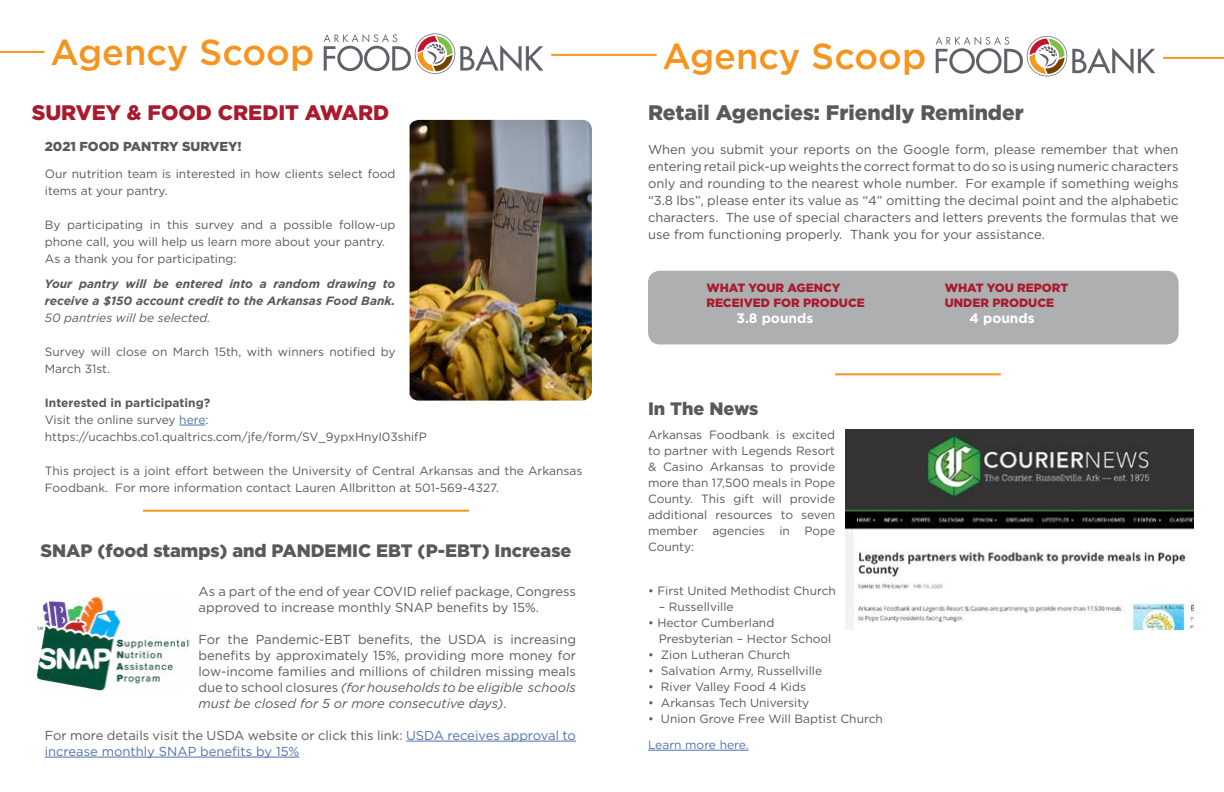
<style>
.page{position:relative;width:1224px;height:792px;background:#fff}
.page>*{position:absolute;margin:0;border:0;box-sizing:border-box;transform-origin:0 0}
.t1{font:500 36.1px "Gotham";color:#f7941e}
.t2{font:900 21px "Gotham";color:#58595b}
.t3{font:900 21px "Gotham";color:#a91a2d}
.t4{font:900 18px "Gotham";color:#58595b}
.t5{font:700 13.7px "Gotham";color:#fff}
.t6{font:13px/17px "Gotham";color:#58595b;text-align:justify}
.t7{font:13px/16px "Gotham";color:#4f73ad}
.t8{font:900 13px "Gotham";color:#58595b}
.t9{font:12px/16px "Gotham";color:#58595b}
.t10{font:italic 700 12px/17px "Gotham";color:#58595b}
.t11{font:900 12px/15px "Gotham";color:#a91a2d}
.t12{font:italic 12px "Gotham";color:#58595b}
.t13{font:12px "Gotham";color:#4f73ad}
.s1{font-weight:700}
.s2{color:#4f73ad}
.s3{font-style:italic}
.s4{color:#58595b}
</style>
<div class="page">
<svg style="left:179px;top:425px;width:26px;height:1px"></svg>
<svg style="left:324px;top:33px;width:219px;height:41px"></svg>
<hr style="left:0;top:51px;width:45px;height:2px;background:#f7941e">
<hr style="left:551px;top:54px;width:61px;height:2px;background:#f7941e">
<svg style="left:936px;top:36px;width:219px;height:40px"></svg>
<hr style="left:612px;top:54px;width:45px;height:2px;background:#f7941e">
<hr style="left:1163px;top:57px;width:61px;height:2px;background:#f7941e">
<img style="left:410px;top:120px;width:182px;height:281px">
<hr style="left:143px;top:510px;width:326px;height:2px;background:#f7941e">
<hr style="left:406px;top:741px;width:170px;height:1px;background:#4f73ad">
<hr style="left:45px;top:757px;width:254px;height:1px;background:#4f73ad">
<hr style="left:835px;top:373px;width:166px;height:2px;background:#f7941e">
<img style="left:846px;top:429px;width:347px;height:200px">
<img style="left:36px;top:596px;width:154px;height:95px">
<div style="left:648px;top:271px;width:531px;height:73px;background:#adafb1;border-radius:12px"></div>
<hr style="left:648px;top:750px;width:101px;height:1px;background:#4f73ad">
<h1 class="t1" style="left:50px;top:29px;width:265px">Agency Scoop</h1>
<h1 class="t1" style="left:662px;top:33px;width:265px">Agency Scoop</h1>
<h2 class="t2" style="left:648px;top:98px;width:377px">Retail Agencies: Friendly Reminder</h2>
<p class="t6" style="left:648px;top:141px;width:532px">When you submit your reports on the Google form, please remember that when entering retail pick-up weights the correct format to do so is using numeric characters only and rounding to the nearest whole number. For example if something weighs “3.8 lbs”, please enter its value as “4” omitting the decimal point and the alphabetic characters. The use of special characters and letters prevents the formulas that we use from functioning properly. Thank you for your assistance.</p>
<h2 class="t3" style="left:32px;top:98px;width:359px">SURVEY &amp; FOOD CREDIT AWARD</h2>
<p class="t8" style="left:45px;top:137px;width:198px">2021 FOOD PANTRY SURVEY!</p>
<p class="t9" style="left:45px;top:165px;width:352px;line-height:17px">Our nutrition team is interested in how clients select food items at your pantry.</p>
<p class="t9" style="left:45px;top:216px;width:352px;line-height:17px">By participating in this survey and a possible follow-up phone call, you will help us learn more about your pantry.<br>As a thank you for participating:</p>
<p class="t10" style="left:45px;top:275px;width:352px">Your pantry will be entered into a random drawing to receive a $150 account credit to the Arkansas Food Bank.</p>
<p class="t12" style="left:45px;top:310px;width:167px">50 pantries will be selected.</p>
<p class="t9" style="left:45px;top:343px;width:352px;line-height:17px">Survey will close on March 15th, with winners notified by<br>March 31st.</p>
<p class="t9" style="left:45px;top:394px;width:383px;line-height:17px"><span class="s1">Interested in participating?<br></span>Visit the online survey <span class="s2">here</span>: https://ucachbs.co1.qualtrics.com/jfe/form/SV_9ypxHnyI03shifP</p>
<p class="t9" style="left:45px;top:462px;width:539px;line-height:17px">This project is a joint effort between the University of Central Arkansas and the Arkansas<br>Foodbank. For more information contact Lauren Allbritton at 501-569-4327.</p>
<p class="t11" style="left:706px;top:280px;width:160px">WHAT YOUR AGENCY<br>RECEIVED FOR PRODUCE</p>
<p class="t11" style="left:945px;top:280px;width:125px">WHAT YOU REPORT<br>UNDER PRODUCE</p>
<p class="t5" style="left:737px;top:310px;width:78px">3.8 pounds</p>
<p class="t5" style="left:970px;top:310px;width:67px">4 pounds</p>
<h3 class="t4" style="left:648px;top:396px;width:112px">In The News</h3>
<p class="t9" style="left:648px;top:427px;width:189px;text-align:justify">Arkansas Foodbank is excited to partner with Legends Resort &amp; Casino Arkansas to provide more than 17,500 meals in Pope County. This gift will provide additional resources to seven member agencies in Pope County:</p>
<p class="t9" style="left:648px;top:582px;width:189px">• First United Methodist Church</p>
<p class="t9" style="left:659px;top:598px;width:76px">– Russellville</p>
<p class="t9" style="left:659px;top:614px;width:174px;text-indent:-11px">• Hector Cumberland<br>Presbyterian – Hector School</p>
<p class="t9" style="left:648px;top:646px;width:144px">• Zion Lutheran Church</p>
<p class="t9" style="left:648px;top:662px;width:176px">• Salvation Army, Russellville</p>
<p class="t9" style="left:648px;top:678px;width:160px">• River Valley Food 4 Kids</p>
<p class="t9" style="left:648px;top:694px;width:163px">• Arkansas Tech University</p>
<p class="t9" style="left:648px;top:710px;width:236px">• Union Grove Free Will Baptist Church</p>
<p class="t13" style="left:648px;top:737px;width:102px">Learn more here.</p>
<h3 class="t4" style="left:40px;top:539px;width:533px">SNAP (food stamps) and PANDEMIC EBT (P-EBT) Increase</h3>
<p class="t6" style="left:199px;top:583px;width:379px;line-height:16px">As a part of the end of year COVID relief package, Congress approved to increase monthly SNAP benefits by 15%.</p>
<p class="t6" style="left:199px;top:631px;width:379px;line-height:16px">For the Pandemic-EBT benefits, the USDA is increasing benefits by approximately 15%, providing more money for low-income families and millions of children missing meals due to school closures <span class="s3">(for households to be eligible schools must be closed for 5 or more consecutive days)</span>.</p>
<p class="t7" style="left:45px;top:727px;width:533px"><span class="s4">For more details visit the USDA website or click this link:</span> USDA receives approval to increase monthly SNAP benefits by 15%</p>
</div>
